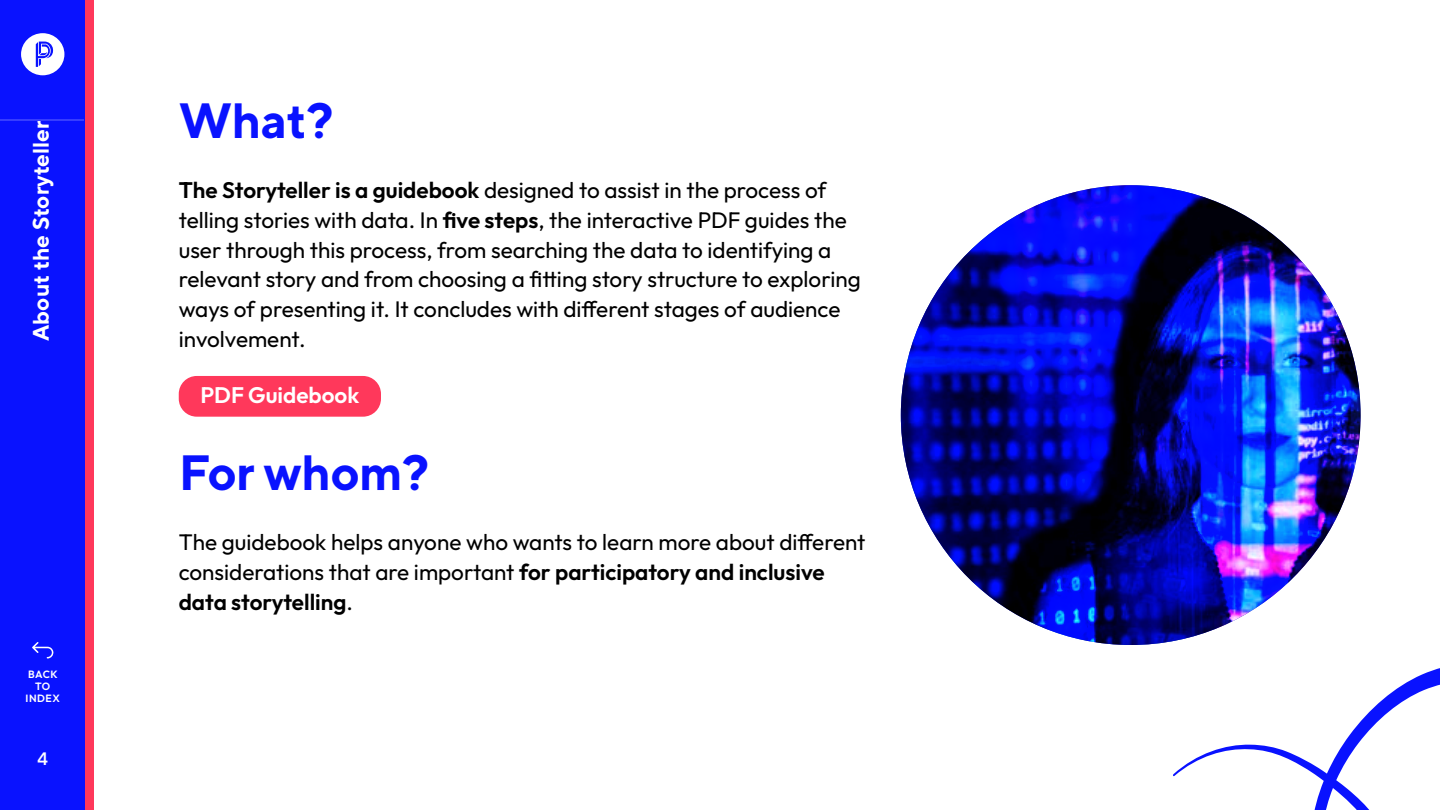
<style>
.page{position:relative;width:1440px;height:810px;background:#fff}
.page>*{position:absolute;margin:0;border:0;box-sizing:border-box;transform-origin:0 0}
.t1{font:700 49.5px "TT Norms";letter-spacing:-.01em;color:#0912ff}
.t2{font:22.5px/30px "Outfit";color:#000}
.t3{font:700 22.5px "TT Norms";color:#fff}
.t4{font:600 22.5px "Outfit";color:#fff}
.t5{font:500 18px "TT Norms";color:#fff}
.t6{font:600 10.5px/12px "Outfit";letter-spacing:.05em;color:#fff;text-align:center}
.s1{font-weight:600}
</style>
<div class="page">
<div style="left:0;top:0;width:85px;height:810px;background:#0912ff"></div>
<svg style="left:21px;top:33px;width:43px;height:42px"></svg>
<hr style="left:84px;top:0;width:2px;height:810px;background:#0912ff">
<div style="left:86px;top:0;width:8px;height:810px;background:#ff385b"></div>
<svg style="left:32px;top:642px;width:22px;height:17px"></svg>
<img style="left:901px;top:185px;width:460px;height:460px">
<svg style="left:1173px;top:638px;width:267px;height:172px"></svg>
<div style="left:179px;top:376px;width:202px;height:41px;background:#ff385b;border-radius:18px"></div>
<p class="t3" style="left:27px;top:341px;width:222px;rotate:-90deg">About the Storyteller</p>
<p class="t6" style="left:26px;top:668px;width:36px">BACK<br>TO<br>INDEX</p>
<p class="t5" style="left:37px;top:748px;width:12px">4</p>
<h1 class="t1" style="left:179px;top:89px;width:156px">What?</h1>
<p class="t2" style="left:179px;top:174px;width:684px"><span class="s1">The Storyteller is a guidebook</span> designed to assist in the process of telling stories with data. In <span class="s1">five steps</span>, the interactive PDF guides the user through this process, from searching the data to identifying a relevant story and from choosing a fitting story structure to exploring ways of presenting it. It concludes with different stages of audience involvement.</p>
<p class="t4" style="left:200px;top:383px;width:160px">PDF Guidebook</p>
<h1 class="t1" style="left:179px;top:442px;width:252px">For whom?</h1>
<p class="t2" style="left:179px;top:527px;width:688px">The guidebook helps anyone who wants to learn more about different considerations that are important <span class="s1">for participatory and inclusive data storytelling</span>.</p>
</div>
